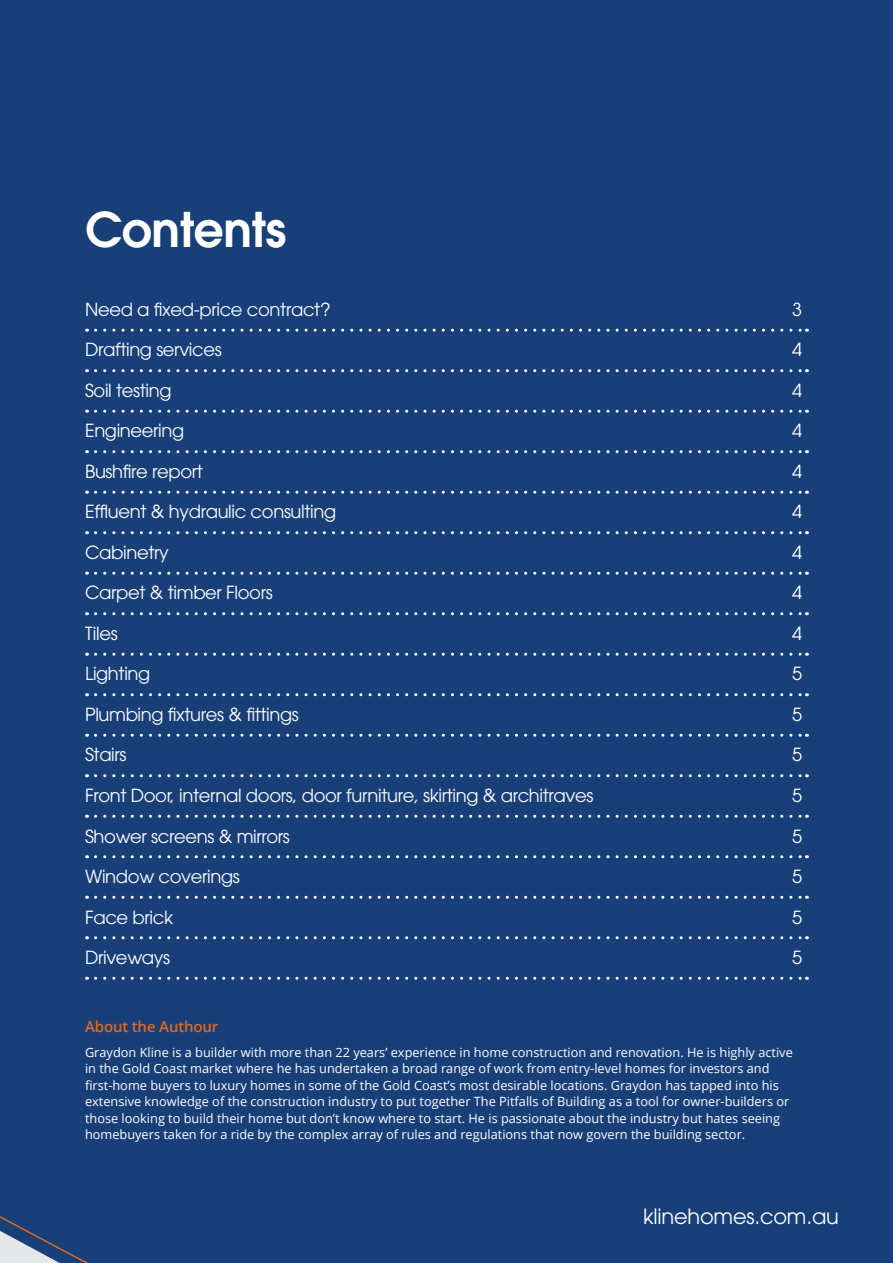
<style>
.page{position:relative;width:893px;height:1263px;background:#193f78}
.page>*{position:absolute;margin:0;border:0;box-sizing:border-box;transform-origin:0 0}
.t1{font:600 47.55px "Avant Garde";letter-spacing:-.01em;color:#fff}
.t2{font:21px "Avant Garde";letter-spacing:-.01em;color:#fff}
.t3{font:18px "Avant Garde";letter-spacing:-.02em;color:#fff}
.t4{font:600 15px "Open Sans";letter-spacing:-.01em;color:#df6921}
.MAIN_BODY{font:12.75px/16.5px "Open Sans";color:#fff}
</style>
<div class="page">
<svg style="left:96px;top:329px;width:711px;height:3px"></svg>
<svg style="left:96px;top:369px;width:711px;height:3px"></svg>
<svg style="left:96px;top:410px;width:711px;height:3px"></svg>
<svg style="left:96px;top:450px;width:711px;height:3px"></svg>
<svg style="left:96px;top:491px;width:711px;height:3px"></svg>
<svg style="left:96px;top:531px;width:711px;height:3px"></svg>
<svg style="left:96px;top:572px;width:711px;height:3px"></svg>
<svg style="left:96px;top:612px;width:711px;height:3px"></svg>
<svg style="left:96px;top:653px;width:711px;height:3px"></svg>
<svg style="left:96px;top:693px;width:711px;height:3px"></svg>
<svg style="left:96px;top:734px;width:711px;height:3px"></svg>
<svg style="left:96px;top:774px;width:711px;height:3px"></svg>
<svg style="left:96px;top:815px;width:711px;height:3px"></svg>
<svg style="left:368px;top:855px;width:439px;height:3px"></svg>
<svg style="left:368px;top:896px;width:439px;height:3px"></svg>
<svg style="left:368px;top:936px;width:439px;height:3px"></svg>
<svg style="left:368px;top:977px;width:439px;height:3px"></svg>
<svg style="left:0;top:855px;width:363px;height:408px"></svg>
<p class="t1" style="left:85px;top:198px;width:203px">Contents</p>
<p class="t3" style="left:85px;top:299px;width:247px">Need a fixed-price contract?</p>
<p class="t3" style="left:792px;top:299px;width:11px">3</p>
<p class="t3" style="left:85px;top:339px;width:138px">Drafting services</p>
<p class="t3" style="left:792px;top:339px;width:11px">4</p>
<p class="t3" style="left:85px;top:380px;width:88px">Soil testing</p>
<p class="t3" style="left:792px;top:380px;width:11px">4</p>
<p class="t3" style="left:85px;top:420px;width:101px">Engineering</p>
<p class="t3" style="left:792px;top:420px;width:11px">4</p>
<p class="t3" style="left:85px;top:461px;width:119px">Bushfire report</p>
<p class="t3" style="left:792px;top:461px;width:11px">4</p>
<p class="t3" style="left:85px;top:501px;width:253px">Effluent &amp; hydraulic consulting</p>
<p class="t3" style="left:792px;top:501px;width:11px">4</p>
<p class="t3" style="left:85px;top:542px;width:85px">Cabinetry</p>
<p class="t3" style="left:792px;top:542px;width:11px">4</p>
<p class="t3" style="left:85px;top:582px;width:189px">Carpet &amp; timber Floors</p>
<p class="t3" style="left:792px;top:582px;width:11px">4</p>
<p class="t3" style="left:85px;top:623px;width:34px">Tiles</p>
<p class="t3" style="left:792px;top:623px;width:11px">4</p>
<p class="t3" style="left:85px;top:663px;width:67px">Lighting</p>
<p class="t3" style="left:792px;top:663px;width:11px">5</p>
<p class="t3" style="left:85px;top:704px;width:215px">Plumbing fixtures &amp; fittings</p>
<p class="t3" style="left:792px;top:704px;width:11px">5</p>
<p class="t3" style="left:85px;top:744px;width:43px">Stairs</p>
<p class="t3" style="left:792px;top:744px;width:11px">5</p>
<p class="t3" style="left:85px;top:785px;width:510px">Front Door, internal doors, door furniture, skirting &amp; architraves</p>
<p class="t3" style="left:792px;top:785px;width:11px">5</p>
<p class="t3" style="left:85px;top:825px;width:206px">Shower screens &amp; mirrors</p>
<p class="t3" style="left:792px;top:825px;width:11px">5</p>
<p class="t3" style="left:85px;top:866px;width:156px">Window coverings</p>
<p class="t3" style="left:792px;top:866px;width:11px">5</p>
<p class="t3" style="left:85px;top:906px;width:90px">Face brick</p>
<p class="t3" style="left:792px;top:906px;width:11px">5</p>
<p class="t3" style="left:85px;top:947px;width:87px">Driveways</p>
<p class="t3" style="left:792px;top:947px;width:11px">5</p>
<p class="t4" style="left:85px;top:1016px;width:135px">About the Authour</p>
<p class="MAIN_BODY" style="left:85px;top:1043px;width:709px">Graydon Kline is a builder with more than 22 years’ experience in home construction and renovation. He is highly active in the Gold Coast market where he has undertaken a broad range of work from entry-level homes for investors and first-home buyers to luxury homes in some of the Gold Coast’s most desirable locations. Graydon has tapped into his extensive knowledge of the construction industry to put together The Pitfalls of Building as a tool for owner-builders or those looking to build their home but don’t know where to start. He is passionate about the industry but hates seeing homebuyers taken for a ride by the complex array of rules and regulations that now govern the building sector.</p>
<p class="t2" style="left:643px;top:1204px;width:197px">klinehomes.com.au</p>
</div>
